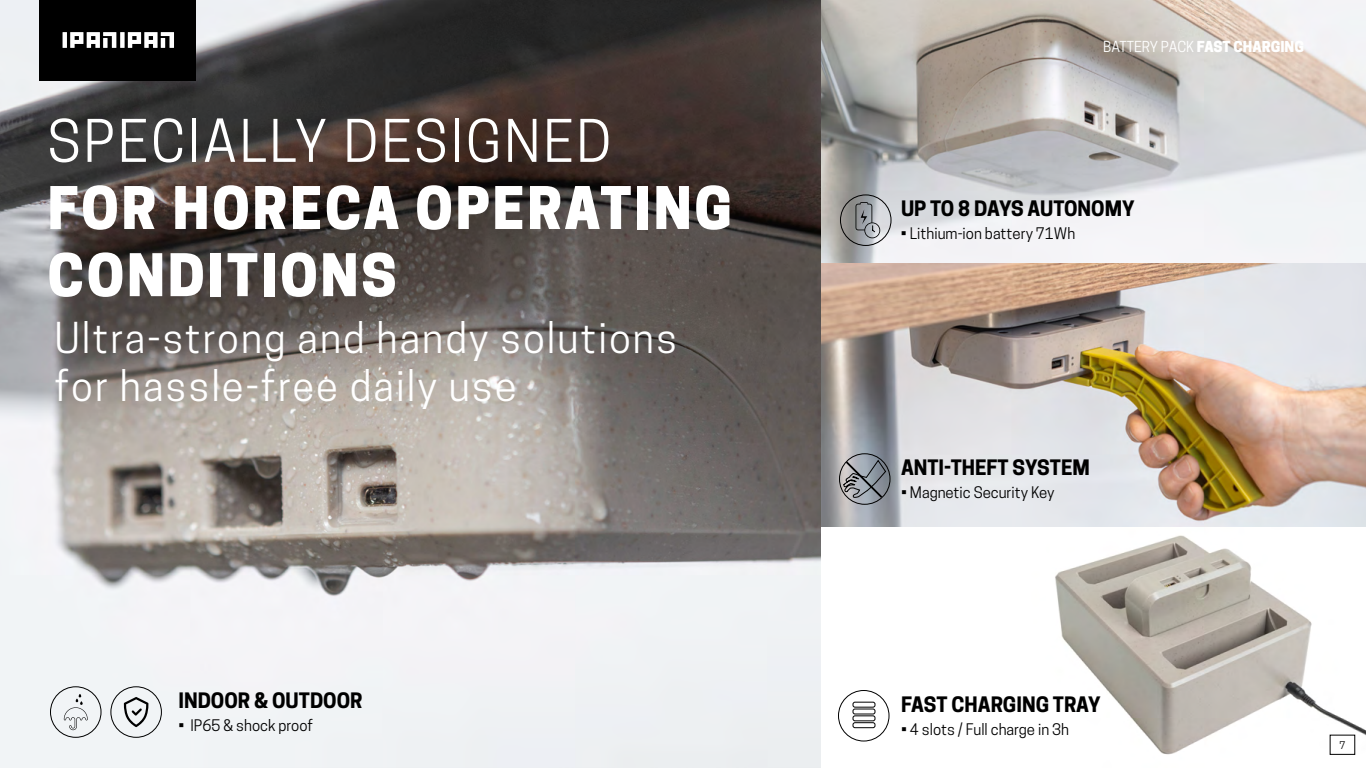
<style>
.page{position:relative;width:1366px;height:768px;background:#fff}
.page>*{position:absolute;margin:0;border:0;box-sizing:border-box;transform-origin:0 0}
.t1{font:800 55.1px/67.1px "Cooper Hewitt";letter-spacing:.05em;color:#fff}
.t2{font:55.1px "Cooper Hewitt";letter-spacing:.05em;color:#fff}
.t3{font:40px/48px "Cooper Hewitt";letter-spacing:.05em;color:#fff}
.t4{font:700 20px "Cooper Hewitt";color:#000}
.t5{font:15px "Cooper Hewitt";color:#000}
.t6{font:800 14.2px "Cooper Hewitt";color:#fff}
.t7{font:10px "Cooper Hewitt";color:#000}
.s1{font-weight:400}
</style>
<div class="page">
<img style="left:0;top:0;width:1366px;height:768px">
<div style="left:39px;top:0;width:157px;height:81px;background:#000"></div>
<svg style="left:63px;top:32px;width:111px;height:16px"></svg>
<svg style="left:856px;top:202px;width:24px;height:36px"></svg>
<div style="left:840px;top:194px;width:52px;height:52px;border:1px solid #000;border-radius:50%"></div>
<div style="left:50px;top:686px;width:52px;height:52px;border:1px solid #000;border-radius:50%"></div>
<div style="left:110px;top:686px;width:52px;height:52px;border:1px solid #000;border-radius:50%"></div>
<svg style="left:124px;top:697px;width:24px;height:30px"></svg>
<svg style="left:64px;top:694px;width:24px;height:36px"></svg>
<div style="left:839px;top:453px;width:52px;height:52px;border:1px solid #000;border-radius:50%"></div>
<svg style="left:844px;top:459px;width:43px;height:40px"></svg>
<div style="left:838px;top:690px;width:52px;height:52px;border:1px solid #000;border-radius:50%"></div>
<div style="left:853px;top:702px;width:22px;height:6px;border:1px solid #000;border-radius:2px"></div>
<div style="left:853px;top:709px;width:22px;height:5px;border:1px solid #000;border-radius:2px"></div>
<div style="left:853px;top:715px;width:22px;height:6px;border:1px solid #000;border-radius:2px"></div>
<div style="left:853px;top:722px;width:22px;height:6px;border:1px solid #000;border-radius:2px"></div>
<h1 class="t2" style="left:48px;top:109px;width:565px">SPECIALLY DESIGNED</h1>
<h1 class="t1" style="left:48px;top:175px;width:686px">FOR HORECA OPERATING<br>CONDITIONS</h1>
<h2 class="t3" style="left:54px;top:314px;width:624px">Ultra-strong and handy solutions for hassle-free daily use</h2>
<h3 class="t4" style="left:178px;top:689px;width:186px">INDOOR &amp; OUTDOOR</h3>
<p class="t5" style="left:178px;top:717px;width:136px">• IP65 &amp; shock proof</p>
<p class="t6" style="left:1103px;top:38px;width:202px"><span class="s1">BATTERY PACK</span> FAST CHARGING</p>
<h3 class="t4" style="left:901px;top:197px;width:235px">UP TO 8 DAYS AUTONOMY</h3>
<p class="t5" style="left:901px;top:225px;width:176px">• Lithium-ion battery 71Wh</p>
<h3 class="t4" style="left:901px;top:456px;width:190px">ANTI-THEFT SYSTEM</h3>
<p class="t5" style="left:901px;top:484px;width:155px">• Magnetic Security Key</p>
<h3 class="t4" style="left:901px;top:692px;width:201px">FAST CHARGING TRAY</h3>
<p class="t5" style="left:901px;top:720px;width:170px">• 4 slots / Full charge in 3h</p>
<p class="t7" style="left:1339px;top:739px;width:7px">7</p>
</div>
